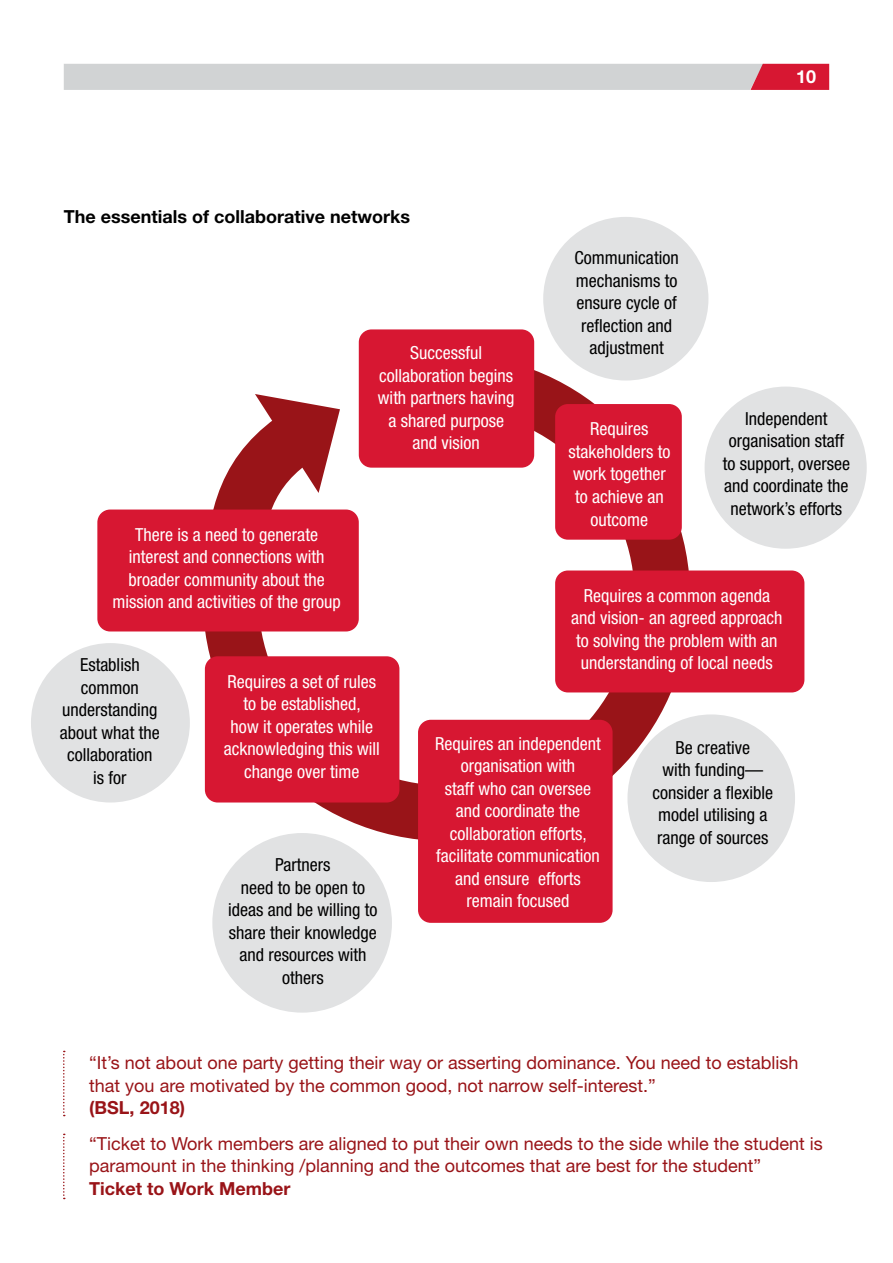
<style>
.page{position:relative;width:893px;height:1263px;background:#fff}
.page>*{position:absolute;margin:0;border:0;box-sizing:border-box;transform-origin:0 0}
.t1{font:condensed 18px/22.5px "Helvetica Neue";color:#fff;text-align:center}
.t2{font:condensed 18px/22.5px "Helvetica Neue";color:#000;text-align:center}
.t3{font:18px/22.5px "Helvetica Neue";color:#991418}
.t4{font:700 18px "Helvetica Neue";color:#000}
.t5{font:700 18px "Helvetica Neue";color:#991418}
.t6{font:700 18px "Helvetica Neue";color:#fff}
</style>
<div class="page">
<svg style="left:64px;top:64px;width:765px;height:26px;background:#d1c1c4"></svg>
<svg style="left:63px;top:1051px;width:2px;height:65px"></svg>
<svg style="left:63px;top:1133px;width:2px;height:66px"></svg>
<svg style="left:165px;top:323px;width:563px;height:553px"></svg>
<svg style="left:255px;top:394px;width:85px;height:99px"></svg>
<div style="left:359px;top:329px;width:175px;height:139px;background:#d71732;border-radius:13px"></div>
<div style="left:555px;top:404px;width:127px;height:136px;background:#d71732;border-radius:13px"></div>
<div style="left:418px;top:720px;width:195px;height:203px;background:#d71732;border-radius:13px"></div>
<div style="left:97px;top:509px;width:262px;height:122px;background:#d71732;border-radius:13px"></div>
<div style="left:205px;top:656px;width:194px;height:146px;background:#d71732;border-radius:13px"></div>
<div style="left:555px;top:570px;width:249px;height:122px;background:#d71732;border-radius:13px"></div>
<div style="left:212px;top:833px;width:180px;height:180px;background:#e1e2e3;border-radius:50%"></div>
<div style="left:31px;top:643px;width:159px;height:159px;background:#e1e2e3;border-radius:50%"></div>
<div style="left:543px;top:217px;width:165px;height:163px;background:#e1e2e3;border-radius:50%"></div>
<div style="left:627px;top:714px;width:168px;height:168px;background:#e1e2e3;border-radius:50%"></div>
<div style="left:705px;top:387px;width:162px;height:162px;background:#e1e2e3;border-radius:50%"></div>
<p class="t4" style="left:64px;top:206px;width:348px">The essentials of collaborative networks</p>
<p class="t1" style="left:378px;top:342px;width:138px">Successful collaboration begins with partners having a shared purpose and vision</p>
<p class="t6" style="left:796px;top:66px;width:22px">10</p>
<p class="t2" style="left:574px;top:247px;width:106px">Communication mechanisms to ensure cycle of reflection and adjustment</p>
<p class="t1" style="left:568px;top:418px;width:103px">Requires stakeholders to work together to achieve an outcome</p>
<p class="t2" style="left:723px;top:407px;width:129px">Independent organisation staff to support, oversee and coordinate the network’s efforts</p>
<p class="t1" style="left:113px;top:523px;width:230px">There is a need to generate interest and connections with broader community about the mission and activities of the group</p>
<p class="t2" style="left:60px;top:653px;width:101px">Establish common understanding about what the collaboration is for</p>
<p class="t1" style="left:224px;top:670px;width:157px">Requires a set of rules to be established,<br>how it operates while acknowledging this will change over time</p>
<p class="t2" style="left:228px;top:853px;width:151px">Partners<br>need to be open to ideas and be willing to share their knowledge and resources with others</p>
<p class="t1" style="left:571px;top:584px;width:213px">Requires a common agenda and vision- an agreed approach to solving the problem with an understanding of local needs</p>
<p class="t1" style="left:435px;top:732px;width:167px">Requires an independent organisation with<br>staff who can oversee and coordinate the collaboration efforts, facilitate communication and ensure efforts remain focused</p>
<p class="t2" style="left:652px;top:736px;width:122px">Be creative<br>with funding— consider a flexible model utilising a range of sources</p>
<p class="t3" style="left:89px;top:1051px;width:711px">“It’s not about one party getting their way or asserting dominance. You need to establish that you are motivated by the common good, not narrow self-interest.”</p>
<p class="t5" style="left:89px;top:1097px;width:97px">(BSL, 2018)</p>
<p class="t3" style="left:89px;top:1132px;width:735px">“Ticket to Work members are aligned to put their own needs to the side while the student is paramount in the thinking /planning and the outcomes that are best for the student”</p>
<p class="t5" style="left:89px;top:1177px;width:203px">Ticket to Work Member</p>
</div>
